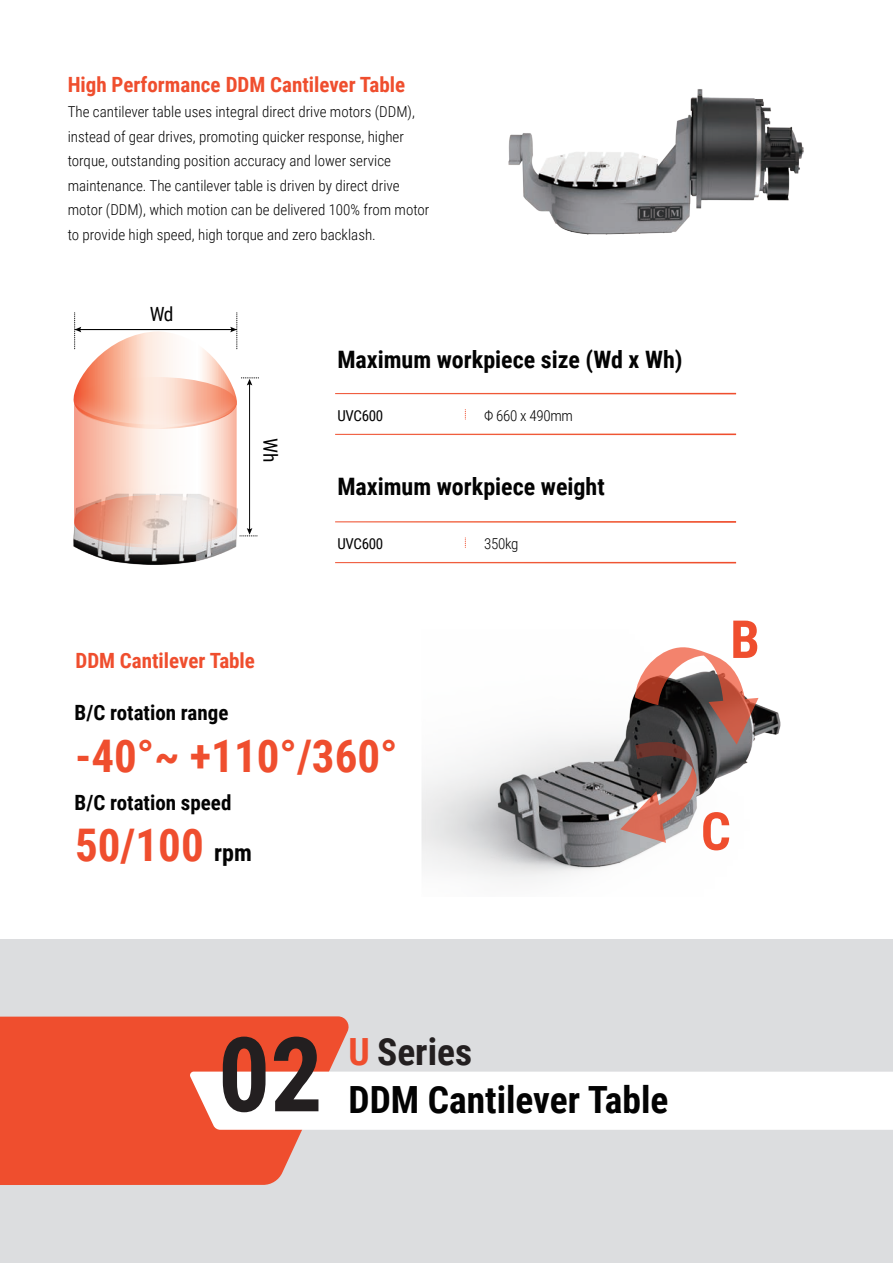
<style>
.page{position:relative;width:893px;height:1263px;background:#fff}
.page>*{position:absolute;margin:0;border:0;box-sizing:border-box;transform-origin:0 0}
.t1{font:700 103.65px "Roboto Condensed";color:#231f20}
.t2{font:700 52.5px "Roboto Condensed";color:#ef4e2e}
.t3{font:700 45px "Roboto Condensed";color:#ef4e2e}
.t4{font:700 37.5px "Roboto Condensed";color:#030303}
.t5{font:700 37.5px "Roboto Condensed";color:#231f20}
.t6{font:700 24px "Roboto Condensed";color:#030303}
.t7{font:700 21px "Roboto Condensed";color:#ef4e2e}
.t8{font:700 21px "Roboto Condensed";color:#030303}
.t9{font:19.5px "Roboto Condensed";color:#030303}
.t10{font:300 15px/24.6px "Roboto Condensed";color:#030303}
.t11{font:15px "Roboto Condensed";letter-spacing:-.02em;color:#030303}
.t12{font:300 15px "Roboto Condensed";letter-spacing:-.02em;color:#030303}
.s1{font-size:24px;color:#030303}
.s2{color:#ef4e2e}
</style>
<div class="page">
<div style="left:0;top:939px;width:893px;height:324px;background:#dcdddf"></div>
<svg style="left:0;top:1016px;width:349px;height:169px;background:#ed593c"></svg>
<div style="left:189px;top:1071px;width:704px;height:59px;background:#fff"></div>
<img style="left:421px;top:698px;width:360px;height:183px">
<svg style="left:620px;top:647px;width:138px;height:196px"></svg>
<img style="left:508px;top:89px;width:296px;height:146px">
<img style="left:73px;top:544px;width:164px;height:21px">
<svg style="left:73px;top:313px;width:186px;height:231px"></svg>
<h3 class="t7" style="left:68px;top:70px;width:339px">High Performance DDM Cantilever Table</h3>
<p class="t10" style="left:68px;top:99px;width:363px">The cantilever table uses integral direct drive motors (DDM), instead of gear drives, promoting quicker response, higher torque, outstanding position accuracy and lower service maintenance. The cantilever table is driven by direct drive motor (DDM), which motion can be delivered 100% from motor to provide high speed, high torque and zero backlash.</p>
<h3 class="t9" style="left:150px;top:300px;width:25px">Wd</h3>
<h3 class="t9" style="left:284px;top:438px;width:25px;rotate:90deg">Wh</h3>
<h3 class="t6" style="left:337px;top:342px;width:347px">Maximum workpiece size (Wd x Wh)</h3>
<p class="t11" style="left:337px;top:405px;width:47px">UVC600</p>
<p class="t12" style="left:484px;top:405px;width:90px">Φ 660 x 490mm</p>
<h3 class="t6" style="left:337px;top:470px;width:269px">Maximum workpiece weight</h3>
<p class="t11" style="left:337px;top:533px;width:47px">UVC600</p>
<p class="t10" style="left:484px;top:531px;width:36px">350kg</p>
<h3 class="t7" style="left:75px;top:646px;width:181px">DDM Cantilever Table</h3>
<h3 class="t8" style="left:75px;top:697px;width:155px">B/C rotation range</h3>
<h3 class="t3" style="left:75px;top:724px;width:324px">-40°~ +110°/360°</h3>
<h3 class="t8" style="left:75px;top:787px;width:158px">B/C rotation speed</h3>
<h3 class="t3" style="left:75px;top:813px;width:178px">50/100 <span class="s1">rpm</span></h3>
<h2 class="t2" style="left:730px;top:602px;width:31px">B</h2>
<h2 class="t2" style="left:701px;top:794px;width:31px">C</h2>
<h1 class="t1" style="left:218px;top:1002px;width:106px">02</h1>
<h3 class="t5" style="left:348px;top:1025px;width:125px"><span class="s2">U</span> Series</h3>
<h3 class="t4" style="left:349px;top:1074px;width:321px">DDM Cantilever Table</h3>
</div>
